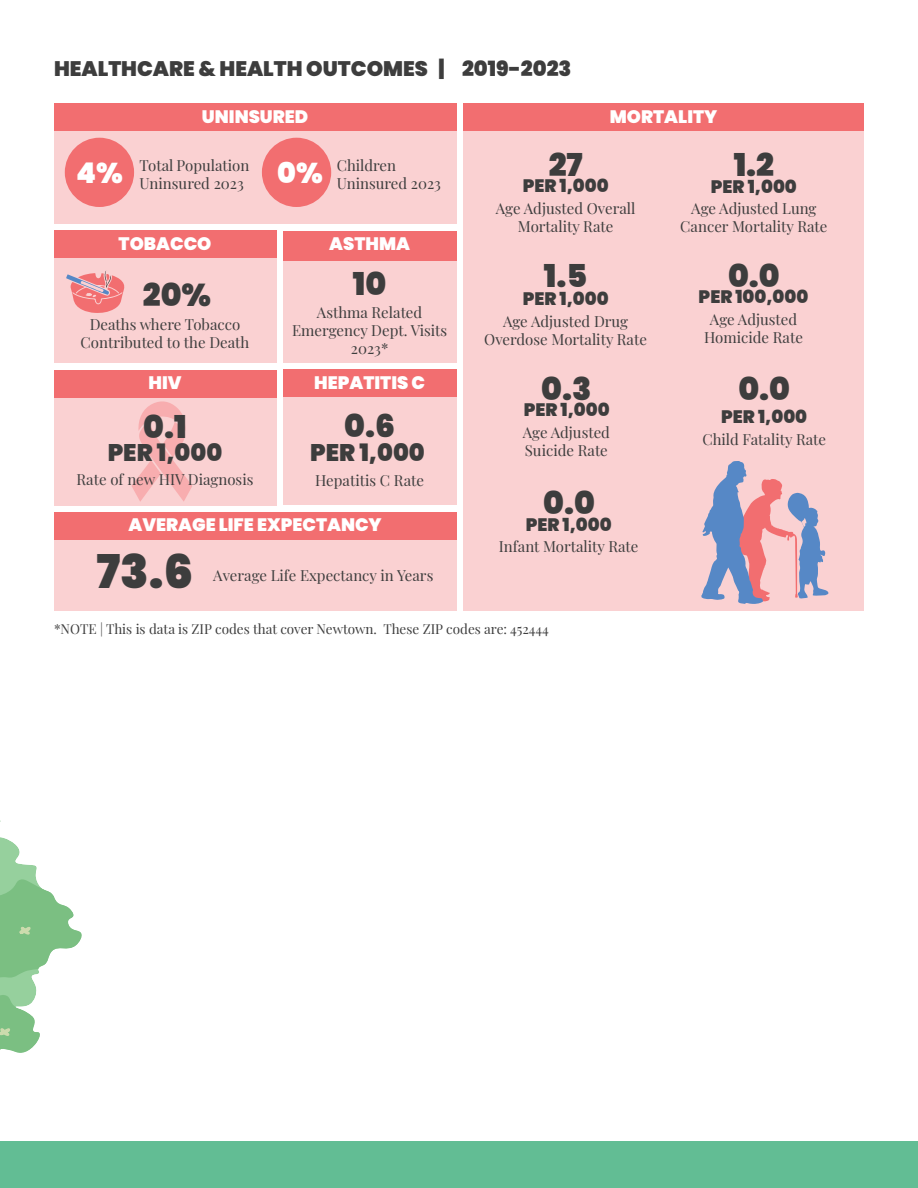
<style>
.page{position:relative;width:918px;height:1188px;background:#fff}
.page>*{position:absolute;margin:0;border:0;box-sizing:border-box;transform-origin:0 0}
.Extra_Large_Gray_Font{font:900 46.5px "Poppins";color:#3d3d3d}
.Large_Gray_Font{font:900 31.5px "Poppins";color:#3d3d3d}
.Large_White_Font{font:900 31.5px "Poppins";color:#3d3d3d}
.Large_White_Font_2{font:900 28.5px "Poppins";color:#fff}
.Large_White_Font-2{font:900 24px "Poppins";color:#3d3d3d}
.Medium_White_Font{font:900 21px "Poppins";color:#3d3d3d}
.t1{font:900 18px "Poppins";color:#fff}
.Large_White_Font-3{font:900 18px "Poppins";color:#3d3d3d}
.Large_White_Font-4{font:15px/18px "Playfair Display";color:#3d3d3d;text-align:center}
.t2{font:13.5px "Playfair Display";color:#3d3d3d}
</style>
<div class="page">
<div style="left:0;top:1141px;width:918px;height:47px;background:#62bd94"></div>
<svg style="left:0;top:820px;width:82px;height:233px"></svg>
<div style="left:54px;top:104px;width:402px;height:120px;background:#fad1d2"></div>
<div style="left:54px;top:104px;width:402px;height:27px;background:#f26e70"></div>
<div style="left:65px;top:138px;width:69px;height:69px;background:#f26e70;border-radius:50%"></div>
<div style="left:262px;top:138px;width:69px;height:69px;background:#f26e70;border-radius:50%"></div>
<div style="left:54px;top:231px;width:222px;height:132px;background:#fad1d2"></div>
<div style="left:54px;top:231px;width:222px;height:27px;background:#f26e70"></div>
<svg style="left:66px;top:271px;width:59px;height:42px"></svg>
<div style="left:283px;top:231px;width:173px;height:132px;background:#fad1d2"></div>
<div style="left:283px;top:231px;width:173px;height:30px;background:#f26e70"></div>
<div style="left:54px;top:370px;width:222px;height:135px;background:#fad1d2"></div>
<div style="left:54px;top:370px;width:222px;height:27px;background:#f26e70"></div>
<svg style="left:132px;top:401px;width:60px;height:101px"></svg>
<div style="left:283px;top:370px;width:173px;height:135px;background:#fad1d2"></div>
<div style="left:283px;top:370px;width:173px;height:27px;background:#f26e70"></div>
<div style="left:54px;top:512px;width:402px;height:99px;background:#fad1d2"></div>
<div style="left:54px;top:512px;width:402px;height:27px;background:#f26e70"></div>
<div style="left:463px;top:104px;width:401px;height:507px;background:#fad1d2"></div>
<div style="left:463px;top:104px;width:401px;height:27px;background:#f26e70"></div>
<svg style="left:701px;top:461px;width:127px;height:143px"></svg>
<p class="Medium_White_Font" style="left:54px;top:57px;width:519px">HEALTHCARE &amp; HEALTH OUTCOMES | 2019-2023</p>
<p class="t1" style="left:202px;top:106px;width:108px">UNINSURED</p>
<p class="Large_White_Font-4" style="left:140px;top:156px;width:111px;text-align:left">Total Population<br>Uninsured 2023</p>
<p class="Large_White_Font-4" style="left:337px;top:156px;width:61px">Children</p>
<p class="t1" style="left:610px;top:106px;width:109px">MORTALITY</p>
<p class="Large_Gray_Font" style="left:549px;top:146px;width:35px">27</p>
<p class="Large_Gray_Font" style="left:734px;top:146px;width:42px">1.2</p>
<p class="Large_White_Font-3" style="left:711px;top:176px;width:87px">PER 1,000</p>
<p class="Large_White_Font_2" style="left:76px;top:156px;width:48px">4%</p>
<p class="Large_White_Font_2" style="left:277px;top:156px;width:47px">0%</p>
<p class="Large_White_Font-4" style="left:337px;top:174px;width:106px">Uninsured 2023</p>
<p class="Large_White_Font-3" style="left:523px;top:176px;width:87px">PER 1,000</p>
<p class="t1" style="left:119px;top:233px;width:94px">TOBACCO</p>
<p class="t1" style="left:329px;top:233px;width:82px">ASTHMA</p>
<p class="Large_Gray_Font" style="left:143px;top:277px;width:70px">20%</p>
<p class="Large_White_Font-4" style="left:81px;top:314px;width:170px">Deaths where Tobacco<br>Contributed to the Death</p>
<p class="Large_Gray_Font" style="left:353px;top:266px;width:35px">10</p>
<p class="Large_White_Font-4" style="left:292px;top:302px;width:157px">Asthma Related<br>Emergency Dept. Visits<br>2023*</p>
<p class="t1" style="left:148px;top:372px;width:35px">HIV</p>
<p class="t1" style="left:314px;top:372px;width:112px">HEPATITIS C</p>
<p class="Large_Gray_Font" style="left:143px;top:409px;width:45px">0.1</p>
<p class="Large_Gray_Font" style="left:344px;top:408px;width:52px">0.6</p>
<p class="Large_White_Font-2" style="left:108px;top:439px;width:116px">PER 1,000</p>
<p class="Large_White_Font-2" style="left:310px;top:439px;width:116px">PER 1,000</p>
<p class="Large_White_Font-4" style="left:77px;top:469px;width:178px">Rate of new HIV Diagnosis</p>
<p class="Large_White_Font-4" style="left:315px;top:470px;width:110px">Hepatitis C Rate</p>
<p class="t1" style="left:129px;top:515px;width:255px">AVERAGE LIFE EXPECTANCY</p>
<p class="Extra_Large_Gray_Font" style="left:96px;top:545px;width:98px">73.6</p>
<p class="Large_White_Font-4" style="left:213px;top:566px;width:222px">Average Life Expectancy in Years</p>
<p class="Large_White_Font-4" style="left:496px;top:198px;width:141px">Age Adjusted Overall<br>Mortality Rate</p>
<p class="Large_Gray_Font" style="left:544px;top:257px;width:45px">1.5</p>
<p class="Large_White_Font-3" style="left:523px;top:288px;width:87px">PER 1,000</p>
<p class="Large_White_Font-4" style="left:484px;top:311px;width:164px">Age Adjusted Drug<br>Overdose Mortality Rate</p>
<p class="Large_Gray_Font" style="left:541px;top:370px;width:52px">0.3</p>
<p class="Large_White_Font-3" style="left:524px;top:399px;width:87px">PER 1,000</p>
<p class="Large_White_Font-4" style="left:523px;top:422px;width:89px">Age Adjusted</p>
<p class="Large_White_Font-4" style="left:525px;top:440px;width:85px">Suicide Rate</p>
<p class="Large_Gray_Font" style="left:543px;top:485px;width:53px">0.0</p>
<p class="Large_White_Font-3" style="left:526px;top:514px;width:87px">PER 1,000</p>
<p class="Large_White_Font-4" style="left:499px;top:537px;width:141px">Infant Mortality Rate</p>
<p class="t2" style="left:54px;top:618px;width:496px">*NOTE | This is data is ZIP codes that cover Newtown. These ZIP codes are: 452444</p>
<p class="Large_White_Font-4" style="left:680px;top:198px;width:149px">Age Adjusted Lung<br>Cancer Mortality Rate</p>
<p class="Large_Gray_Font" style="left:728px;top:257px;width:53px">0.0</p>
<p class="Large_White_Font-3" style="left:699px;top:287px;width:111px">PER 100,000</p>
<p class="Large_White_Font-4" style="left:704px;top:309px;width:100px">Age Adjusted<br>Homicide Rate</p>
<p class="Large_White_Font" style="left:738px;top:370px;width:53px">0.0</p>
<p class="Large_White_Font-3" style="left:721px;top:406px;width:87px">PER 1,000</p>
<p class="Large_White_Font-4" style="left:702px;top:429px;width:125px">Child Fatality Rate</p>
</div>
